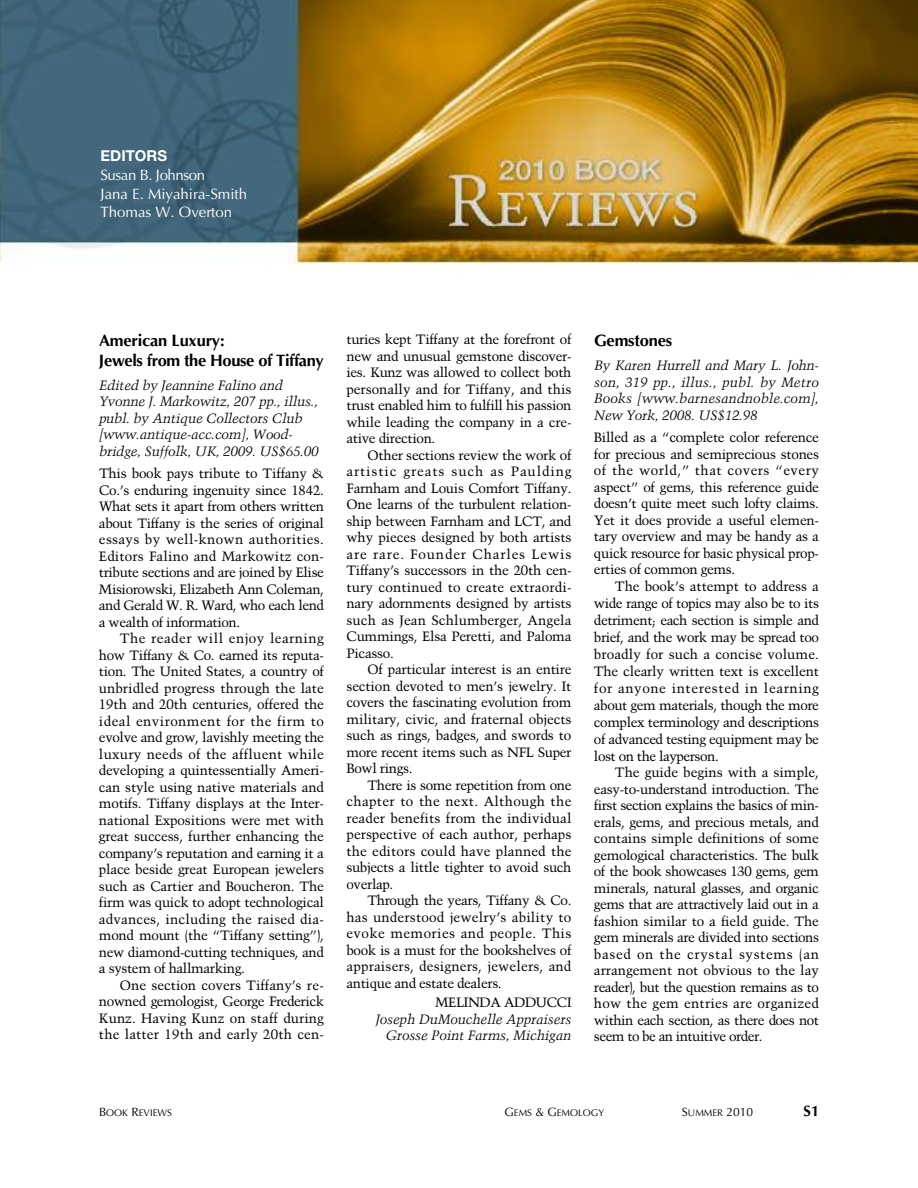
<style>
.page{position:relative;width:918px;height:1188px;background:#fff}
.page>*{position:absolute;margin:0;border:0;box-sizing:border-box;transform-origin:0 0}
.t1{font:700 16.5px/19.5px "Optima";letter-spacing:-.02em;color:#000}
.t2{font:15px/18.5px "Optima";color:#fff}
.t3{font:700 15px "Helvetica Neue";color:#fff}
.t4{font:700 15px "Optima";color:#000}
.t5{font:13.5px/16.5px "Trump Mediaeval";letter-spacing:-.03em;color:#000;text-align:justify}
.t6{font:italic 13.5px/16.5px "Trump Mediaeval";letter-spacing:-.015em;color:#000}
.t7{font:12px "Optima";color:#000}
.t8{font:9.6px "Optima";color:#000}
.s1{font-size:12px}
.s2{font-size:9.6px}
</style>
<div class="page">
<img style="left:0;top:0;width:918px;height:265px">
<p class="t3" style="left:100px;top:150px;width:68px">EDITORS</p>
<p class="t2" style="left:100px;top:167px;width:148px">Susan B. Johnson<br>Jana E. Miyahira-Smith<br>Thomas W. Overton</p>
<p class="t1" style="left:99px;top:332px;width:226px">American Luxury:<br>Jewels from the House of Tiffany</p>
<p class="t6" style="left:99px;top:377px;width:221px">Edited by Jeannine Falino and Yvonne J. Markowitz, 207 pp., illus., publ. by Antique Collectors Club [www.antique-acc.com], Wood&shy;bridge, Suffolk, UK, 2009. US$65.00</p>
<p class="t5" style="left:99px;top:465px;width:227px">This book pays tribute to Tiffany &amp; Co.’s enduring ingenuity since 1842.<br>What sets it apart from others written about Tiffany is the series of original essays by well-known authorities.<br>Editors Falino and Markowitz con&shy;tribute sections and are joined by Elise Misiorowski, Elizabeth Ann Coleman, and Gerald W. R. Ward, who each lend a wealth of information.</p>
<p class="t5" style="left:99px;top:630px;width:227px;text-indent:21px">The reader will enjoy learning how Tiffany &amp; Co. earned its reputa&shy;tion. The United States, a country of unbridled progress through the late 19th and 20th centuries, offered the ideal environment for the firm to evolve and grow, lavishly meeting the luxury needs of the affluent while developing a quintessentially Ameri&shy;can style using native materials and motifs. Tiffany displays at the Inter&shy;national Expositions were met with great success, further enhancing the company’s reputation and earning it a place beside great European jewelers such as Cartier and Boucheron. The firm was quick to adopt technological advances, including the raised dia&shy;mond mount (the “Tiffany setting”), new diamond-cutting techniques, and a system of hallmarking.</p>
<p class="t5" style="left:99px;top:977px;width:227px;text-indent:21px">One section covers Tiffany’s re&shy;nowned gemologist, George Frederick Kunz. Having Kunz on staff during the latter 19th and early 20th cen-</p>
<p class="t5" style="left:346px;top:331px;width:227px">turies kept Tiffany at the forefront of new and unusual gemstone discover&shy;ies. Kunz was allowed to collect both personally and for Tiffany, and this trust enabled him to fulfill his passion while leading the company in a cre&shy;ative direction.</p>
<p class="t5" style="left:346px;top:447px;width:227px;text-indent:21px">Other sections review the work of artistic greats such as Paulding Farnham and Louis Comfort Tiffany.<br>One learns of the turbulent relation&shy;ship between Farnham and LCT, and why pieces designed by both artists are rare. Founder Charles Lewis Tiffany’s successors in the 20th cen&shy;tury continued to create extraordi&shy;nary adornments designed by artists such as Jean Schlumberger, Angela Cummings, Elsa Peretti, and Paloma Picasso.</p>
<p class="t5" style="left:346px;top:661px;width:227px;text-indent:21px">Of particular interest is an entire section devoted to men’s jewelry. It covers the fascinating evolution from military, civic, and fraternal objects such as rings, badges, and swords to more recent items such as NFL Super Bowl rings.</p>
<p class="t5" style="left:346px;top:777px;width:227px;text-indent:21px">There is some repetition from one chapter to the next. Although the reader benefits from the individual perspective of each author, perhaps the editors could have planned the subjects a little tighter to avoid such overlap.</p>
<p class="t5" style="left:346px;top:892px;width:227px;text-indent:21px">Through the years, Tiffany &amp; Co. has understood jewelry’s ability to evoke memories and people. This book is a must for the bookshelves of appraisers, designers, jewelers, and antique and estate dealers.</p>
<p class="t5" style="left:435px;top:994px;width:138px">MELINDA ADDUCCI</p>
<p class="t6" style="left:376px;top:1011px;width:197px;text-align:right">Joseph DuMouchelle Appraisers<br>Grosse Point Farms, Michigan</p>
<p class="t1" style="left:594px;top:332px;width:80px">Gemstones</p>
<p class="t6" style="left:594px;top:357px;width:227px;text-align:justify">By Karen Hurrell and Mary L. John&shy;son, 319 pp., illus., publ. by Metro Books [www.barnesandnoble.com], New York, 2008. US$12.98</p>
<p class="t5" style="left:594px;top:429px;width:227px">Billed as a “complete color reference for precious and semiprecious stones of the world,” that covers “every aspect” of gems, this reference guide doesn’t quite meet such lofty claims.<br>Yet it does provide a useful elemen&shy;tary overview and may be handy as a quick resource for basic physical prop&shy;erties of common gems.</p>
<p class="t5" style="left:594px;top:578px;width:227px;line-height:17px;text-indent:21px">The book’s attempt to address a wide range of topics may also be to its detriment; each section is simple and brief, and the work may be spread too broadly for such a concise volume.<br>The clearly written text is excellent for anyone interested in learning about gem materials, though the more complex terminology and descriptions of advanced testing equipment may be lost on the layperson.</p>
<p class="t5" style="left:594px;top:764px;width:227px;text-indent:21px">The guide begins with a simple, easy-to-understand introduction. The first section explains the basics of min&shy;erals, gems, and precious metals, and contains simple definitions of some gemological characteristics. The bulk of the book showcases 130 gems, gem minerals, natural glasses, and organic gems that are attractively laid out in a fashion similar to a field guide. The gem minerals are divided into sections based on the crystal systems (an arrangement not obvious to the lay reader), but the question remains as to how the gem entries are organized within each section, as there does not seem to be an intuitive order.</p>
<p class="t8" style="left:99px;top:1109px;width:74px"><span class="s1">B</span>OOK <span class="s1">R</span>EVIEWS</p>
<p class="t8" style="left:505px;top:1109px;width:101px"><span class="s1">G</span>EMS <span class="s1">&amp; G</span>EMOLOGY</p>
<p class="t7" style="left:682px;top:1107px;width:73px">S<span class="s2">UMMER</span> 2010</p>
<p class="t4" style="left:804px;top:1105px;width:17px">S1</p>
</div>
